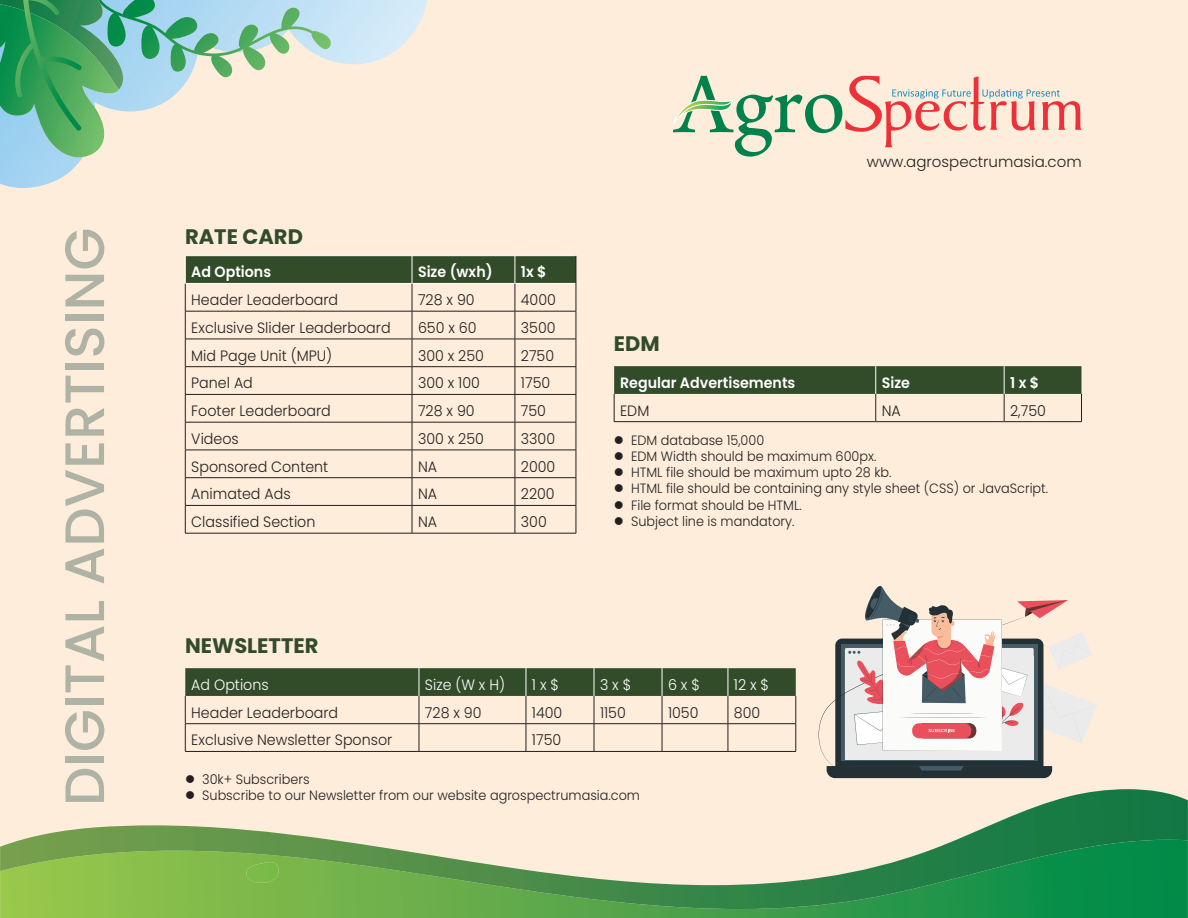
<style>
.page{position:relative;width:1188px;height:918px;background:#feeddb}
.page>*{position:absolute;margin:0;border:0;box-sizing:border-box;transform-origin:0 0}
.t1{font:500 55.5px "Poppins";color:#afb3a5}
.t2{font:700 21px "Poppins";color:#324c2a}
.t3{font:300 15px "Poppins";color:#231f20;scale:.95 1}
.t4{font:600 15px "Poppins";color:#fff;scale:.95 1}
.t5{font:300 15px "Poppins";color:#fff;scale:.95 1}
.t6{font:300 15px "Poppins";color:#231f20}
.t7{font:300 13.5px "Poppins";color:#231f20;scale:.95 1}
</style>
<div class="page">
<svg style="left:0;top:0;width:427px;height:157px"></svg>
<svg style="left:672px;top:75px;width:410px;height:82px"></svg>
<svg style="left:0;top:909px;width:1188px;height:9px;background:#51a64a"></svg>
<svg style="left:0;top:789px;width:1188px;height:120px"></svg>
<svg style="left:246px;top:862px;width:34px;height:21px"></svg>
<hr style="left:185px;top:255px;width:227px;height:1px;background:#fff">
<hr style="left:412px;top:255px;width:103px;height:1px;background:#fff">
<hr style="left:515px;top:255px;width:61px;height:1px;background:#fff">
<hr style="left:185px;top:533px;width:227px;height:1px;background:#231f20">
<hr style="left:412px;top:533px;width:103px;height:1px;background:#231f20">
<hr style="left:515px;top:533px;width:61px;height:1px;background:#231f20">
<svg style="left:185px;top:256px;width:392px;height:277px"></svg>
<hr style="left:614px;top:421px;width:262px;height:1px;background:#231f20">
<hr style="left:876px;top:421px;width:128px;height:1px;background:#231f20">
<hr style="left:1004px;top:421px;width:78px;height:1px;background:#231f20">
<svg style="left:614px;top:366px;width:468px;height:55px"></svg>
<hr style="left:185px;top:751px;width:234px;height:1px;background:#231f20">
<hr style="left:419px;top:751px;width:107px;height:1px;background:#231f20">
<hr style="left:526px;top:751px;width:68px;height:1px;background:#231f20">
<hr style="left:594px;top:751px;width:68px;height:1px;background:#231f20">
<hr style="left:662px;top:751px;width:66px;height:1px;background:#231f20">
<hr style="left:728px;top:751px;width:68px;height:1px;background:#231f20">
<svg style="left:185px;top:668px;width:612px;height:83px"></svg>
<svg style="left:818px;top:585px;width:279px;height:193px"></svg>
<p class="t1" style="left:52px;top:806px;width:580px;rotate:-90deg">DIGITAL ADVERTISING</p>
<p class="t2" style="left:185px;top:225px;width:119px">RATE CARD</p>
<p class="t4" style="left:191px;top:263px;width:86px">Ad Options</p>
<p class="t4" style="left:418px;top:263px;width:80px">Size (wxh)</p>
<p class="t4" style="left:521px;top:263px;width:28px">1x $</p>
<p class="t3" style="left:191px;top:291px;width:156px">Header Leaderboard</p>
<p class="t3" style="left:418px;top:291px;width:61px">728 x 90</p>
<p class="t3" style="left:521px;top:291px;width:38px">4000</p>
<p class="t3" style="left:191px;top:319px;width:211px">Exclusive Slider Leaderboard</p>
<p class="t3" style="left:418px;top:319px;width:63px">650 x 60</p>
<p class="t3" style="left:521px;top:319px;width:38px">3500</p>
<p class="t3" style="left:191px;top:347px;width:150px">Mid Page Unit (MPU)</p>
<p class="t3" style="left:418px;top:347px;width:71px">300 x 250</p>
<p class="t3" style="left:521px;top:347px;width:37px">2750</p>
<p class="t3" style="left:191px;top:374px;width:66px">Panel Ad</p>
<p class="t3" style="left:418px;top:374px;width:67px">300 x 100</p>
<p class="t3" style="left:521px;top:374px;width:32px">1750</p>
<p class="t3" style="left:191px;top:402px;width:148px">Footer Leaderboard</p>
<p class="t3" style="left:418px;top:402px;width:61px">728 x 90</p>
<p class="t3" style="left:521px;top:402px;width:28px">750</p>
<p class="t3" style="left:191px;top:430px;width:52px">Videos</p>
<p class="t3" style="left:418px;top:430px;width:71px">300 x 250</p>
<p class="t3" style="left:521px;top:430px;width:38px">3300</p>
<p class="t3" style="left:191px;top:458px;width:146px">Sponsored Content</p>
<p class="t3" style="left:418px;top:458px;width:22px">NA</p>
<p class="t3" style="left:521px;top:458px;width:38px">2000</p>
<p class="t3" style="left:191px;top:485px;width:106px">Animated Ads</p>
<p class="t3" style="left:418px;top:485px;width:22px">NA</p>
<p class="t3" style="left:521px;top:485px;width:37px">2200</p>
<p class="t3" style="left:191px;top:513px;width:132px">Classified Section</p>
<p class="t3" style="left:418px;top:513px;width:22px">NA</p>
<p class="t3" style="left:521px;top:513px;width:29px">300</p>
<p class="t6" style="left:867px;top:153px;width:216px">www.agrospectrumasia.com</p>
<p class="t2" style="left:614px;top:332px;width:47px">EDM</p>
<p class="t4" style="left:620px;top:374px;width:186px">Regular Advertisements</p>
<p class="t4" style="left:882px;top:374px;width:31px">Size</p>
<p class="t4" style="left:1010px;top:374px;width:32px">1 x $</p>
<p class="t3" style="left:620px;top:402px;width:32px">EDM</p>
<p class="t3" style="left:882px;top:402px;width:22px">NA</p>
<p class="t3" style="left:1010px;top:402px;width:39px">2,750</p>
<p class="t7" style="left:614px;top:432px;width:160px">● EDM database 15,000</p>
<p class="t7" style="left:614px;top:449px;width:278px">● EDM Width should be maximum 600px.</p>
<p class="t7" style="left:614px;top:465px;width:294px">● HTML file should be maximum upto 28 kb.</p>
<p class="t7" style="left:614px;top:481px;width:459px">● HTML file should be containing any style sheet (CSS) or JavaScript.</p>
<p class="t7" style="left:614px;top:497px;width:199px">● File format should be HTML.</p>
<p class="t7" style="left:614px;top:513px;width:192px">● Subject line is mandatory.</p>
<p class="t2" style="left:185px;top:634px;width:135px">NEWSLETTER</p>
<p class="t5" style="left:191px;top:676px;width:83px">Ad Options</p>
<p class="t5" style="left:425px;top:676px;width:86px">Size (W x H)</p>
<p class="t5" style="left:532px;top:676px;width:30px">1 x $</p>
<p class="t5" style="left:600px;top:676px;width:34px">3 x $</p>
<p class="t5" style="left:668px;top:676px;width:35px">6 x $</p>
<p class="t5" style="left:734px;top:676px;width:39px">12 x $</p>
<p class="t3" style="left:191px;top:704px;width:156px">Header Leaderboard</p>
<p class="t3" style="left:425px;top:704px;width:61px">728 x 90</p>
<p class="t3" style="left:532px;top:704px;width:34px">1400</p>
<p class="t3" style="left:600px;top:704px;width:29px">1150</p>
<p class="t3" style="left:668px;top:704px;width:34px">1050</p>
<p class="t3" style="left:734px;top:704px;width:29px">800</p>
<p class="t3" style="left:191px;top:732px;width:213px">Exclusive Newsletter Sponsor</p>
<p class="t3" style="left:532px;top:732px;width:32px">1750</p>
<p class="t7" style="left:185px;top:771px;width:133px">● 30k+ Subscribers</p>
<p class="t7" style="left:185px;top:787px;width:480px">● Subscribe to our Newsletter from our website agrospectrumasia.com</p>
</div>
